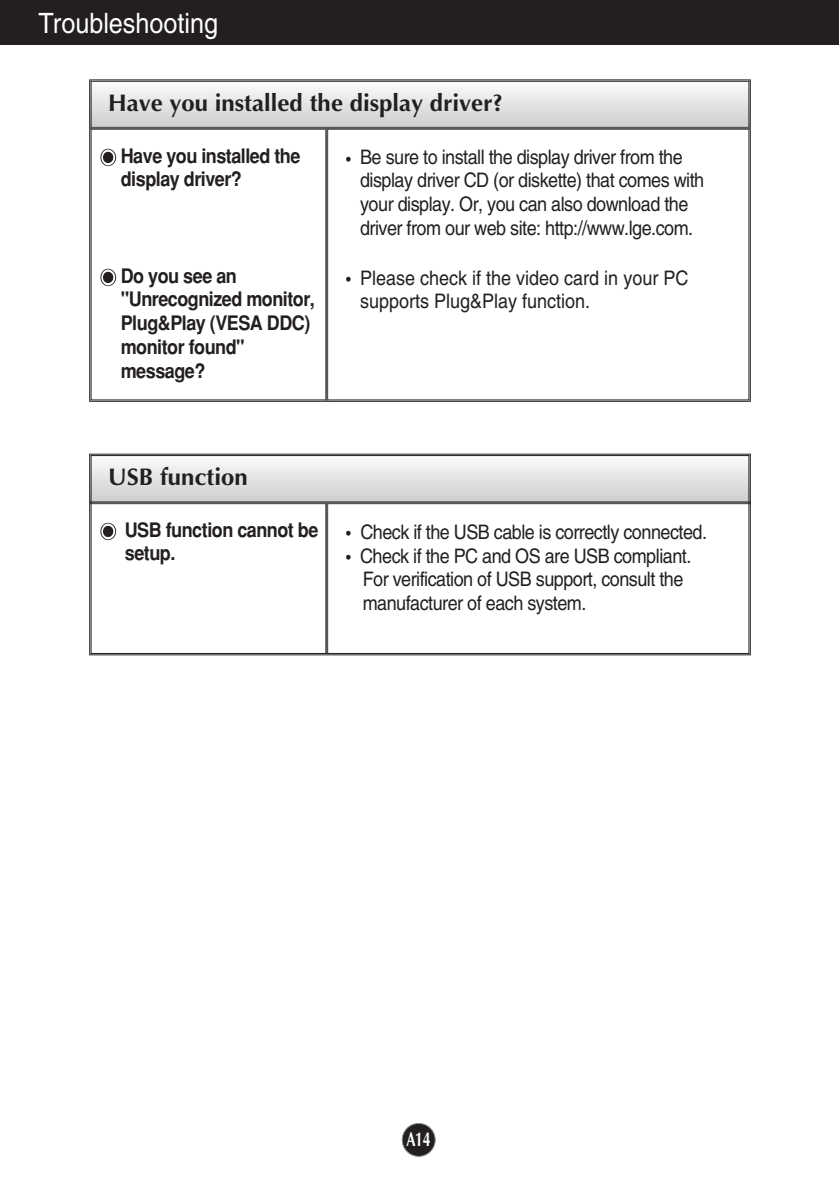
<style>
.page{position:relative;width:839px;height:1189px;background:#fff}
.page>*{position:absolute;margin:0;border:0;box-sizing:border-box;transform-origin:0 0}
.t1{font:28px "Helvetica";color:#fff;scale:.9 1}
.t2{font:700 24px "Optima";color:#231f20}
.t3{font:20px/23.6px "Helvetica";letter-spacing:-.03em;color:#231f20;scale:.9 1}
.t4{font:700 20px/23.8px "Helvetica";letter-spacing:-.03em;color:#231f20;scale:.9 1}
.t5{font:20px/23px "Helvetica";color:#231f20;scale:.9 1}
.t6{font:700 20px "Optima";color:#fff;scale:.7 1}
</style>
<div class="page">
<div style="left:402px;top:1123px;width:33px;height:33px;background:#231f20;border-radius:50%"></div>
<div style="left:402px;top:1123px;width:34px;height:34px;border:1px solid #939598;border-radius:50%"></div>
<div style="left:0;top:0;width:839px;height:45px;background:#231f20"></div>
<hr style="left:89px;top:83px;width:660px;height:3px;background:#f9f9f9">
<hr style="left:89px;top:86px;width:660px;height:3px;background:#f4f5f5">
<hr style="left:89px;top:89px;width:660px;height:2px;background:#f0f1f2">
<hr style="left:89px;top:91px;width:660px;height:3px;background:#ededee">
<hr style="left:89px;top:94px;width:660px;height:2px;background:#e9eaeb">
<hr style="left:89px;top:96px;width:660px;height:2px;background:#e6e7e9">
<hr style="left:89px;top:98px;width:660px;height:3px;background:#e2e3e5">
<hr style="left:89px;top:101px;width:660px;height:2px;background:#dfe0e2">
<hr style="left:89px;top:103px;width:660px;height:2px;background:#dcdddf">
<hr style="left:89px;top:105px;width:660px;height:3px;background:#d9dadc">
<hr style="left:89px;top:108px;width:660px;height:2px;background:#d6d7d9">
<hr style="left:89px;top:110px;width:660px;height:2px;background:#d4d5d7">
<hr style="left:89px;top:112px;width:660px;height:3px;background:#d0d1d3">
<hr style="left:89px;top:115px;width:660px;height:2px;background:#cdced0">
<hr style="left:89px;top:117px;width:660px;height:2px;background:#cbccce">
<hr style="left:89px;top:119px;width:660px;height:3px;background:#c8c9cb">
<hr style="left:89px;top:122px;width:660px;height:2px;background:#c4c5c7">
<hr style="left:89px;top:124px;width:660px;height:2px;background:#c2c3c5">
<hr style="left:89px;top:126px;width:660px;height:2px;background:#bfc0c3">
<img style="left:100px;top:148px;width:17px;height:19px">
<img style="left:100px;top:268px;width:17px;height:19px">
<hr style="left:325px;top:128px;width:3px;height:272px;background:#57585a">
<hr style="left:90px;top:127px;width:661px;height:3px;background:#57585a">
<img style="left:346px;top:156px;width:5px;height:6px">
<img style="left:346px;top:276px;width:5px;height:6px">
<hr style="left:89px;top:457px;width:660px;height:3px;background:#f9f9f9">
<hr style="left:89px;top:460px;width:660px;height:2px;background:#f5f5f6">
<hr style="left:89px;top:462px;width:660px;height:2px;background:#f2f3f4">
<hr style="left:89px;top:464px;width:660px;height:3px;background:#efeff0">
<hr style="left:89px;top:467px;width:660px;height:2px;background:#ebebed">
<hr style="left:89px;top:469px;width:660px;height:2px;background:#e8e9ea">
<hr style="left:89px;top:471px;width:660px;height:3px;background:#e4e5e7">
<hr style="left:89px;top:474px;width:660px;height:2px;background:#e1e2e4">
<hr style="left:89px;top:476px;width:660px;height:2px;background:#dedfe1">
<hr style="left:89px;top:478px;width:660px;height:3px;background:#dbdcde">
<hr style="left:89px;top:481px;width:660px;height:2px;background:#d8d9db">
<hr style="left:89px;top:483px;width:660px;height:3px;background:#d4d5d7">
<hr style="left:89px;top:486px;width:660px;height:2px;background:#d1d2d4">
<hr style="left:89px;top:488px;width:660px;height:2px;background:#cfd0d2">
<hr style="left:89px;top:490px;width:660px;height:3px;background:#cbccce">
<hr style="left:89px;top:493px;width:660px;height:2px;background:#c8c9cb">
<hr style="left:89px;top:495px;width:660px;height:2px;background:#c6c7c9">
<hr style="left:89px;top:497px;width:660px;height:3px;background:#c2c3c6">
<hr style="left:89px;top:500px;width:660px;height:2px;background:#c0c1c4">
<hr style="left:325px;top:502px;width:3px;height:151px;background:#57585a">
<hr style="left:90px;top:501px;width:661px;height:3px;background:#57585a">
<div style="left:91px;top:455px;width:658px;height:198px;border:1px solid #231f20"></div>
<img style="left:346px;top:530px;width:5px;height:6px">
<img style="left:346px;top:554px;width:5px;height:6px">
<img style="left:100px;top:522px;width:17px;height:19px">
<h1 class="t1" style="left:38px;top:13px;width:201px">Troubleshooting</h1>
<p class="t2" style="left:108px;top:93px;width:396px">Have you installed the display driver?</p>
<p class="t4" style="left:121px;top:146px;width:201px;line-height:23px">Have you installed the display driver?</p>
<p class="t3" style="left:360px;top:148px;width:384px">Be sure to install the display driver from the display driver CD (or diskette) that comes with your display. Or, you can also download the driver from our web site: http://www.lge.com.</p>
<p class="t5" style="left:360px;top:268px;width:366px">Please check if the video card in your PC supports Plug&amp;Play function.</p>
<p class="t4" style="left:121px;top:266px;width:217px">Do you see an "Unrecognized monitor,<br>Plug&amp;Play (VESA DDC) monitor found" message?</p>
<p class="t2" style="left:108px;top:467px;width:141px">USB function</p>
<p class="t4" style="left:125px;top:520px;width:216px;line-height:23px">USB function cannot be setup.</p>
<p class="t3" style="left:360px;top:522px;width:387px">Check if the USB cable is correctly connected.<br>Check if the PC and OS are USB compliant.<br>For verification of USB support, consult the manufacturer of each system.</p>
<p class="t6" style="left:406px;top:1131px;width:36px">A14</p>
</div>
